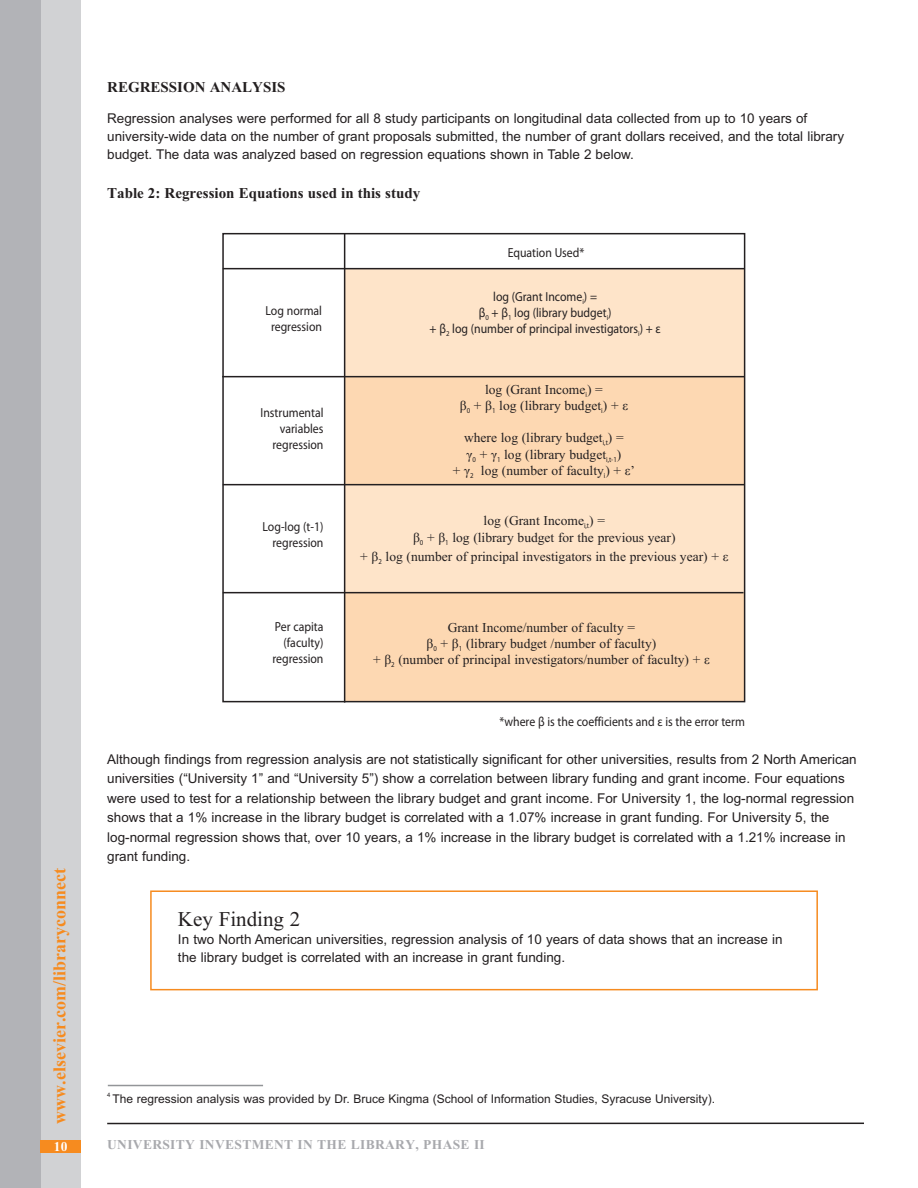
<style>
.page{position:relative;width:918px;height:1188px;background:#fff}
.page>*{position:absolute;margin:0;border:0;box-sizing:border-box;transform-origin:0 0}
.t1{font:21px "Times New Roman";color:#231f20}
.t2{font:700 18px "Times New Roman";color:#f68b1f}
.t3{font:700 15px "Times New Roman";color:#231f20}
.t4{font:13.5px/19.5px "Arial";color:#231f20}
.t5{font:13.5px/16.2px "Times New Roman";color:#231f20;text-align:center}
.t6{font:700 13.5px "Times New Roman";letter-spacing:.025em;color:#a8a9ad}
.t7{font:700 13.5px "Times New Roman";color:#fff}
.t8{font:13.2px/15.8px "Myriad Pro";color:#231f20;text-align:right;scale:.9 1}
.t9{font:12px "Arial";color:#231f20}
.t10{font:6px "Arial";color:#231f20}
</style>
<div class="page">
<hr style="left:107px;top:1123px;width:757px;height:1px;background:#231f20">
<div style="left:150px;top:890px;width:668px;height:100px;border:2px solid #f68b1f"></div>
<hr style="left:108px;top:1085px;width:155px;height:1px;background:#939598">
<div style="left:0;top:0;width:81px;height:1188px;background:#d1d2d4"></div>
<div style="left:0;top:0;width:40px;height:1188px;background:#b2b3b7"></div>
<div style="left:346px;top:269px;width:398px;height:431px;background:#fdd8b2"></div>
<div style="left:346px;top:268px;width:398px;height:109px;background:#fee4c9"></div>
<div style="left:346px;top:485px;width:398px;height:107px;background:#fee4c9"></div>
<div style="left:41px;top:1140px;width:40px;height:13px;background:#f68b1f"></div>
<hr style="left:223px;top:268px;width:521px;height:1px;background:#231f20">
<hr style="left:223px;top:592px;width:521px;height:1px;background:#231f20">
<hr style="left:222px;top:376px;width:523px;height:1px;background:#231f20">
<hr style="left:223px;top:484px;width:521px;height:1px;background:#231f20">
<div style="left:222px;top:233px;width:523px;height:469px;border:2px solid #231f20"></div>
<hr style="left:344px;top:234px;width:1px;height:469px;background:#231f20">
<h2 class="t2" style="left:49px;top:1124px;width:257px;rotate:-90deg">www.elsevier.com/libraryconnect</h2>
<p class="t7" style="left:54px;top:1138px;width:15px">10</p>
<p class="t3" style="left:107px;top:78px;width:180px">REGRESSION ANALYSIS</p>
<p class="t4" style="left:107px;top:110px;width:738px;line-height:18px">Regression analyses were performed for all 8 study participants on longitudinal data collected from up to 10 years of university-wide data on the number of grant proposals submitted, the number of grant dollars received, and the total library budget. The data was analyzed based on regression equations shown in Table 2 below.</p>
<p class="t3" style="left:107px;top:184px;width:315px">Table 2: Regression Equations used in this study</p>
<p class="t8" style="left:266px;top:304px;width:64px;text-align:center">Log normal regression</p>
<p class="t8" style="left:260px;top:406px;width:72px">Instrumental variables regression</p>
<p class="t8" style="left:263px;top:520px;width:69px">Log-log (t-1) regression</p>
<p class="t8" style="left:273px;top:620px;width:58px">Per capita (faculty) regression</p>
<p class="t8" style="left:508px;top:245px;width:87px">Equation Used*</p>
<p class="t8" style="left:430px;top:290px;width:258px;text-align:center">log (Grant Income<sub>i</sub>) =<br>β<sub>0</sub> + β<sub>1</sub> log (library budget<sub>i</sub>)<br>+ β<sub>2</sub> log (number of principal investigators<sub>i</sub>) + ε</p>
<p class="t5" style="left:460px;top:381px;width:170px">log (Grant Income<sub>i</sub>) =<br>β<sub>0</sub> + β<sub>1</sub> log (library budget<sub>i</sub>) + ε</p>
<p class="t5" style="left:453px;top:430px;width:184px">where log (library budget<sub>i,t</sub>) =<br>γ<sub>0</sub> + γ<sub>1</sub> log (library budget<sub>i,t-1</sub>)<br>+ γ<sub>2</sub> log (number of faculty<sub>i</sub>) + ε’</p>
<p class="t5" style="left:413px;top:513px;width:264px">log (Grant Income<sub>i,t</sub>) =<br>β<sub>0</sub> + β<sub>1</sub> log (library budget for the previous year)</p>
<p class="t5" style="left:360px;top:548px;width:370px">+ β<sub>2</sub> log (number of principal investigators in the previous year) + ε</p>
<p class="t5" style="left:373px;top:619px;width:338px">Grant Income/number of faculty =<br>β<sub>0</sub> + β<sub>1</sub> (library budget /number of faculty)<br>+ β<sub>2</sub> (number of principal investigators/number of faculty) + ε</p>
<p class="t8" style="left:500px;top:715px;width:274px">*where β is the coefficients and ε is the error term</p>
<p class="t4" style="left:107px;top:749px;width:751px">Although findings from regression analysis are not statistically significant for other universities, results from 2 North American universities (“University 1” and “University 5”) show a correlation between library funding and grant income. Four equations were used to test for a relationship between the library budget and grant income. For University 1, the log-normal regression shows that a 1% increase in the library budget is correlated with a 1.07% increase in grant funding. For University 5, the log-normal regression shows that, over 10 years, a 1% increase in the library budget is correlated with a 1.21% increase in grant funding.</p>
<h1 class="t1" style="left:178px;top:907px;width:124px">Key Finding 2</h1>
<p class="t4" style="left:178px;top:930px;width:606px;line-height:18px">In two North American universities, regression analysis of 10 years of data shows that an increase in the library budget is correlated with an increase in grant funding.</p>
<p class="t10" style="left:107px;top:1091px;width:5px">4</p>
<p class="t9" style="left:112px;top:1092px;width:604px">The regression analysis was provided by Dr. Bruce Kingma (School of Information Studies, Syracuse University).</p>
<p class="t6" style="left:107px;top:1137px;width:379px">UNIVERSITY INVESTMENT IN THE LIBRARY, PHASE II</p>
</div>
